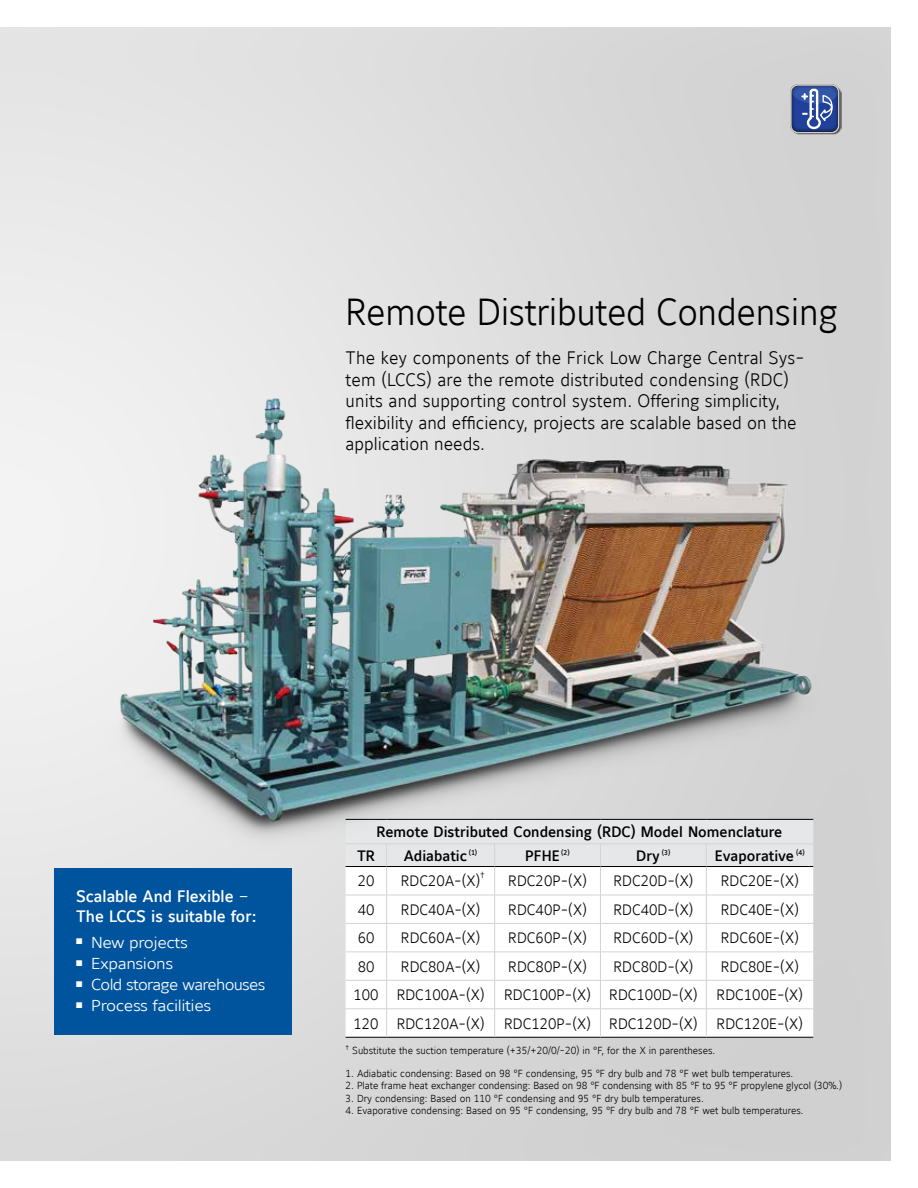
<style>
.page{position:relative;width:918px;height:1188px;background:#fff}
.page>*{position:absolute;margin:0;border:0;box-sizing:border-box;transform-origin:0 0}
.t1{font:37.5px "Maurea Light Lf";letter-spacing:-.01em;color:#000}
.t2{font:18px/21.6px "Maurea Light Lf";letter-spacing:.01em;color:#000}
.t3{font:16.5px/19.8px "Maurea Medium Lf";color:#fff}
.t4{font:15.75px "Maurea Light Lf";letter-spacing:-.025em;color:#fff;scale:1.15 1}
.t5{font:15.75px "Maurea Light Lf";letter-spacing:-.025em;color:#fff;scale:1.12 1}
.t6{font:15px "Maurea Light Tf";color:#000}
.t7{font:15px "Maurea Medium Tf";color:#000}
.t8{font:10.2px "Maurea Light Tf";color:#000}
.t9{font:8.7px "Maurea Light Lf";color:#000}
.s1{font-family:"Maurea Light Lf"}
</style>
<div class="page">
<img style="left:792px;top:86px;width:49px;height:49px">
<svg style="left:790px;top:84px;width:49px;height:49px;background:#586ea9"></svg>
<hr style="left:346px;top:1037px;width:41px;height:1px;background:#000">
<hr style="left:387px;top:1037px;width:108px;height:1px;background:#000">
<hr style="left:495px;top:1037px;width:105px;height:1px;background:#000">
<hr style="left:600px;top:1037px;width:106px;height:1px;background:#000">
<hr style="left:706px;top:1037px;width:107px;height:1px;background:#000">
<svg style="left:346px;top:894px;width:467px;height:143px"></svg>
<div style="left:54px;top:868px;width:238px;height:167px;background:#00549e"></div>
<img style="left:86px;top:381px;width:749px;height:513px">
<h1 class="t1" style="left:346px;top:291px;width:494px">Remote Distributed Condensing</h1>
<p class="t2" style="left:346px;top:347px;width:461px">The key components of the Frick Low Charge Central Sys&shy;tem (LCCS) are the remote distributed condensing (RDC) units and supporting control system. Offering simplicity, flexibility and efficiency, projects are scalable based on the application needs.</p>
<h3 class="t3" style="left:76px;top:887px;width:182px">Scalable And Flexible <span class="s1">–<br></span>The LCCS is suitable for:</h3>
<h3 class="t4" style="left:76px;top:933px;width:99px">■ New projects</h3>
<h3 class="t4" style="left:76px;top:955px;width:86px">■ Expansions</h3>
<h3 class="t5" style="left:76px;top:976px;width:171px">■ Cold storage warehouses</h3>
<h3 class="t4" style="left:76px;top:997px;width:119px">■ Process facilities</h3>
<h3 class="t7" style="left:376px;top:824px;width:407px">Remote Distributed Condensing (RDC) Model Nomenclature</h3>
<h3 class="t7" style="left:357px;top:847px;width:20px">TR</h3>
<h3 class="t7" style="left:404px;top:847px;width:75px">Adiabatic <sup>(1)</sup></h3>
<h3 class="t7" style="left:525px;top:847px;width:46px">PFHE <sup>(2)</sup></h3>
<h3 class="t7" style="left:636px;top:847px;width:36px">Dry <sup>(3)</sup></h3>
<h3 class="t7" style="left:715px;top:847px;width:91px">Evaporative <sup>(4)</sup></h3>
<h3 class="t6" style="left:358px;top:873px;width:18px">20</h3>
<h3 class="t6" style="left:401px;top:873px;width:81px">RDC20A-(X)</h3>
<p class="t9" style="left:480px;top:870px;width:6px">†</p>
<h3 class="t6" style="left:508px;top:873px;width:80px">RDC20P-(X)</h3>
<h3 class="t6" style="left:613px;top:873px;width:81px">RDC20D-(X)</h3>
<h3 class="t6" style="left:721px;top:873px;width:80px">RDC20E-(X)</h3>
<h3 class="t6" style="left:358px;top:901px;width:18px">40</h3>
<h3 class="t6" style="left:401px;top:901px;width:81px">RDC40A-(X)</h3>
<h3 class="t6" style="left:508px;top:901px;width:80px">RDC40P-(X)</h3>
<h3 class="t6" style="left:613px;top:901px;width:81px">RDC40D-(X)</h3>
<h3 class="t6" style="left:721px;top:901px;width:80px">RDC40E-(X)</h3>
<h3 class="t6" style="left:358px;top:930px;width:18px">60</h3>
<h3 class="t6" style="left:401px;top:930px;width:81px">RDC60A-(X)</h3>
<h3 class="t6" style="left:508px;top:930px;width:80px">RDC60P-(X)</h3>
<h3 class="t6" style="left:613px;top:930px;width:81px">RDC60D-(X)</h3>
<h3 class="t6" style="left:721px;top:930px;width:80px">RDC60E-(X)</h3>
<h3 class="t6" style="left:358px;top:958px;width:18px">80</h3>
<h3 class="t6" style="left:401px;top:958px;width:81px">RDC80A-(X)</h3>
<h3 class="t6" style="left:508px;top:958px;width:80px">RDC80P-(X)</h3>
<h3 class="t6" style="left:613px;top:958px;width:81px">RDC80D-(X)</h3>
<h3 class="t6" style="left:721px;top:958px;width:80px">RDC80E-(X)</h3>
<h3 class="t6" style="left:354px;top:987px;width:133px">100 RDC100A-(X)</h3>
<h3 class="t6" style="left:504px;top:987px;width:195px">RDC100P-(X) RDC100D-(X)</h3>
<h3 class="t6" style="left:717px;top:987px;width:88px">RDC100E-(X)</h3>
<h3 class="t6" style="left:354px;top:1015px;width:133px">120 RDC120A-(X)</h3>
<h3 class="t6" style="left:504px;top:1015px;width:195px">RDC120P-(X) RDC120D-(X)</h3>
<h3 class="t6" style="left:717px;top:1015px;width:88px">RDC120E-(X)</h3>
<p class="t8" style="left:346px;top:1045px;width:371px"><sup>†</sup> Substitute the suction temperature (+35/+20/0/-20) in °F, for the X in parentheses.</p>
<p class="t8" style="left:346px;top:1068px;width:449px">1. Adiabatic condensing: Based on 98 °F condensing, 95 °F dry bulb and 78 °F wet bulb temperatures.</p>
<p class="t8" style="left:346px;top:1080px;width:498px">2. Plate frame heat exchanger condensing: Based on 98 °F condensing with 85 °F to 95 °F propylene glycol (30%.)</p>
<p class="t8" style="left:346px;top:1092px;width:360px">3. Dry condensing: Based on 110 °F condensing and 95 °F dry bulb temperatures.</p>
<p class="t8" style="left:346px;top:1105px;width:460px">4. Evaporative condensing: Based on 95 °F condensing, 95 °F dry bulb and 78 °F wet bulb temperatures.</p>
</div>
